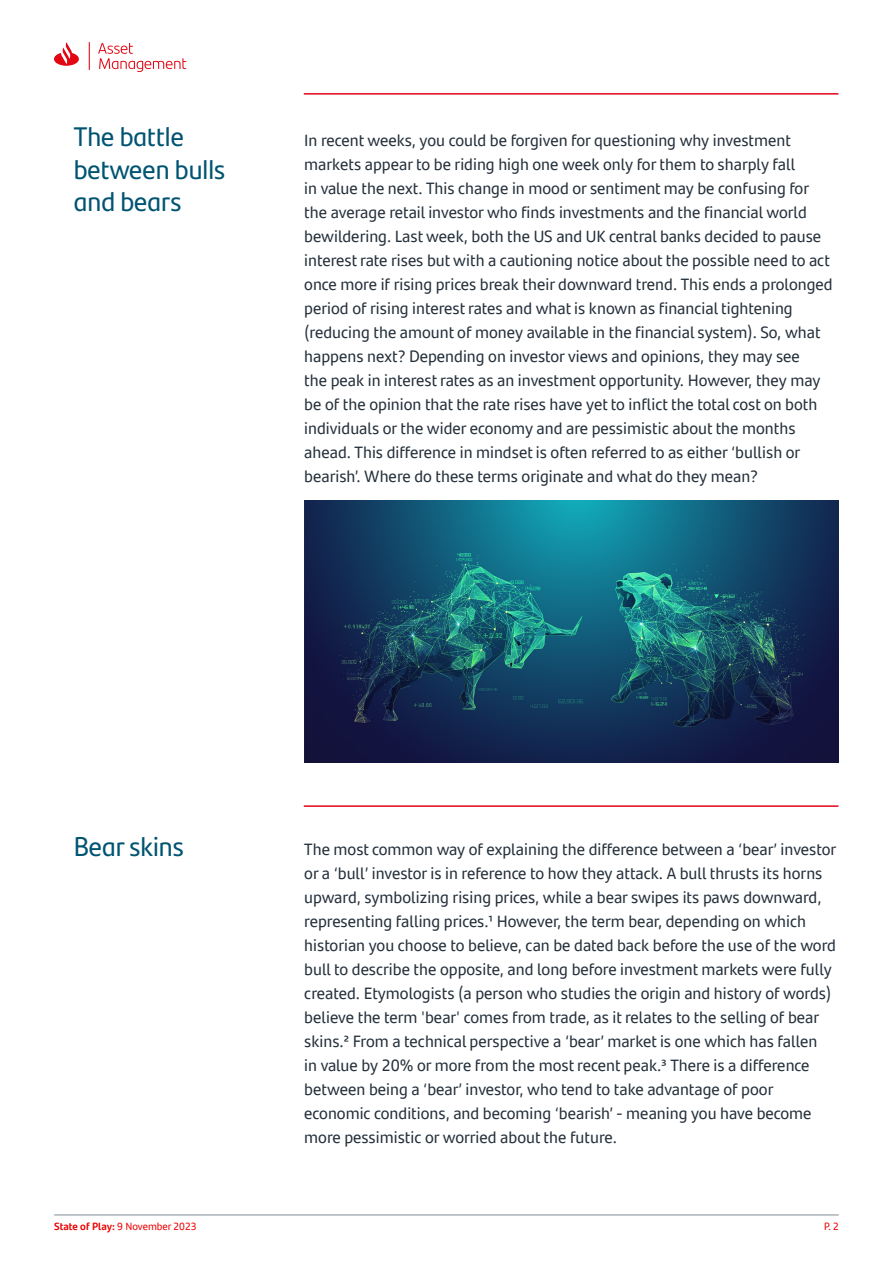
<style>
.page{position:relative;width:893px;height:1263px;background:#fff}
.page>*{position:absolute;margin:0;border:0;box-sizing:border-box;transform-origin:0 0}
.t1{font:27px/32.4px "Santander Headline";color:#005471}
.t2{font:16.5px/24px "Santander Text";color:#25303b}
.t3{font:10.5px "Santander Text";color:#ec0000}
.t4{font:10.5px "Santander Headline";color:#ec0000}
.s1{font-weight:700}
</style>
<div class="page">
<hr style="left:54px;top:1215px;width:785px;height:1px;background:#808b94">
<svg style="left:54px;top:42px;width:132px;height:30px"></svg>
<hr style="left:304px;top:93px;width:534px;height:2px;background:#e3051a">
<hr style="left:304px;top:805px;width:534px;height:2px;background:#e3051a">
<img style="left:304px;top:501px;width:535px;height:262px">
<h1 class="t1" style="left:74px;top:119px;width:153px">The battle between bulls and bears</h1>
<p class="t2" style="left:304px;top:127px;width:530px">In recent weeks, you could be forgiven for questioning why investment markets appear to be riding high one week only for them to sharply fall<br>in value the next. This change in mood or sentiment may be confusing for the average retail investor who finds investments and the financial world bewildering. Last week, both the US and UK central banks decided to pause interest rate rises but with a cautioning notice about the possible need to act once more if rising prices break their downward trend. This ends a prolonged period of rising interest rates and what is known as financial tightening (reducing the amount of money available in the financial system). So, what happens next? Depending on investor views and opinions, they may see<br>the peak in interest rates as an investment opportunity. However, they may be of the opinion that the rate rises have yet to inflict the total cost on both individuals or the wider economy and are pessimistic about the months ahead. This difference in mindset is often referred to as either ‘bullish or bearish’. Where do these terms originate and what do they mean?</p>
<h1 class="t1" style="left:74px;top:829px;width:111px">Bear skins</h1>
<p class="t2" style="left:304px;top:836px;width:533px">The most common way of explaining the difference between a ‘bear’ investor or a ‘bull’ investor is in reference to how they attack. A bull thrusts its horns upward, symbolizing rising prices, while a bear swipes its paws downward, representing falling prices.1 However, the term bear, depending on which historian you choose to believe, can be dated back before the use of the word bull to describe the opposite, and long before investment markets were fully created. Etymologists (a person who studies the origin and history of words) believe the term 'bear' comes from trade, as it relates to the selling of bear skins.2 From a technical perspective a ‘bear’ market is one which has fallen<br>in value by 20% or more from the most recent peak.3 There is a difference between being a ‘bear’ investor, who tend to take advantage of poor economic conditions, and becoming ‘bearish’ - meaning you have become more pessimistic or worried about the future.</p>
<p class="t3" style="left:54px;top:1218px;width:144px"><span class="s1">State of Play:</span> 9 November 2023</p>
<p class="t4" style="left:824px;top:1218px;width:16px">P. 2</p>
</div>
